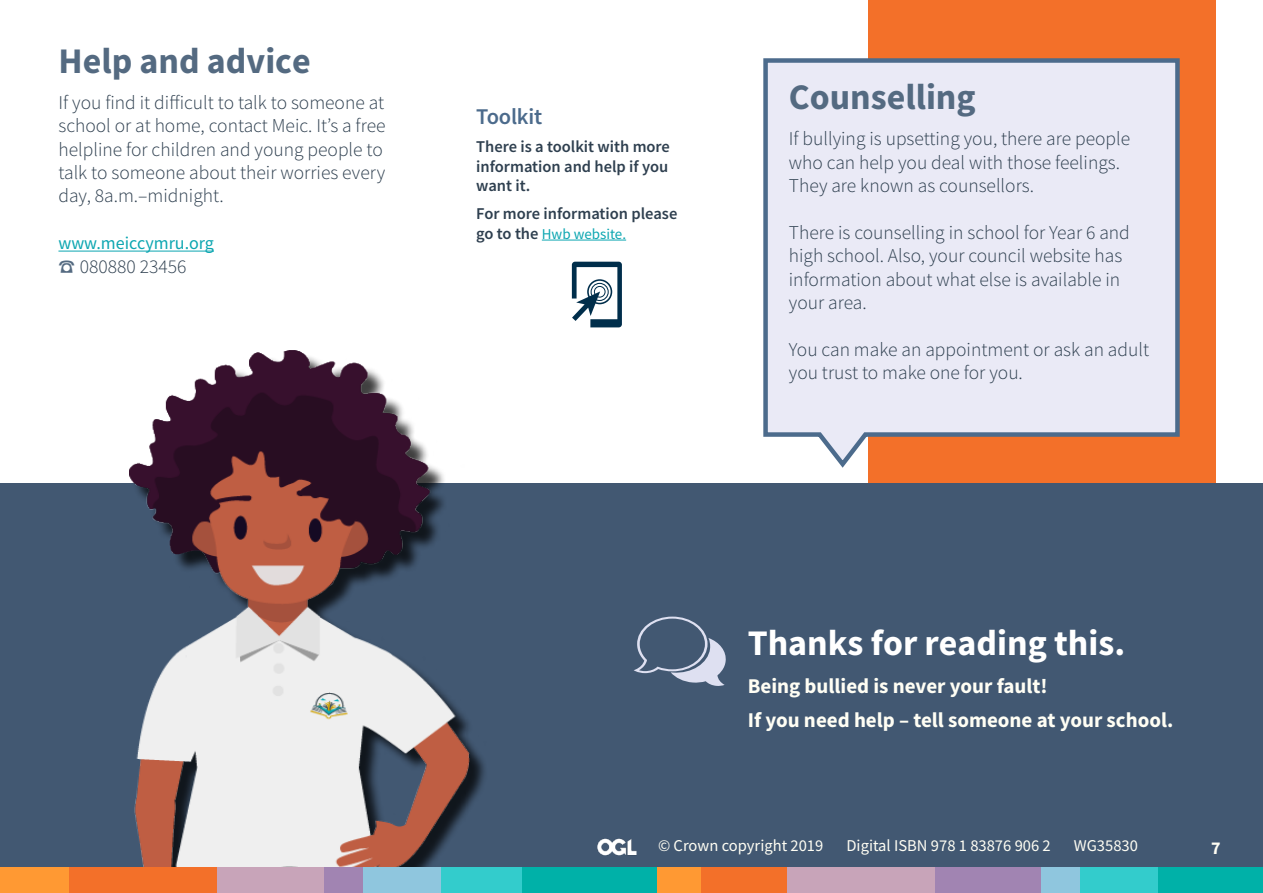
<style>
.page{position:relative;width:1263px;height:893px;background:#fff}
.page>*{position:absolute;margin:0;border:0;box-sizing:border-box;transform-origin:0 0}
.t1{font:700 36px "Source Sans Pro";color:#546a81}
.t2{font:700 36px "Source Sans Pro";color:#fff}
.t3{font:600 22.5px "Source Sans Pro";letter-spacing:-.01em;color:#4c6b8c}
.t4{font:700 21px "Source Sans Pro";color:#fffef4}
.t5{font:300 19.5px/23.4px "Source Sans Pro";color:#2e3f4f}
.t6{font:18px "Source Sans Pro";color:#0ca6b1}
.t7{font:700 18px "Source Sans Pro";color:#fffef4}
.t8{font:600 16.5px/19.5px "Source Sans Pro";color:#2e3f4f;text-align:justify}
.t9{font:16.5px "Source Sans Pro";color:#fffef4}
.t10{font:15px "Source Sans Pro";color:#0ca6b1}
.s1{font-family:"Hira Min Pro N W3";font-weight:400;font-size:16.5px;color:#546a81}
.s2{font-weight:600;font-size:16.5px;color:#2e3f4f}
</style>
<div class="page">
<div style="left:868px;top:0;width:348px;height:863px;background:#f37029"></div>
<svg style="left:763px;top:58px;width:417px;height:410px;background:#e4dee6"></svg>
<div style="left:1px;top:483px;width:1262px;height:410px;background:#425872"></div>
<hr style="left:58px;top:251px;width:156px;height:1px;background:#0ca6b1">
<svg style="left:634px;top:617px;width:92px;height:69px"></svg>
<div style="left:132px;top:353px;width:356px;height:540px;background:#000;opacity:.75"></div>
<img style="left:130px;top:351px;width:340px;height:516px">
<div style="left:0;top:867px;width:70px;height:26px;background:#f93"></div>
<div style="left:698px;top:867px;width:90px;height:26px;background:#f37029"></div>
<div style="left:362px;top:867px;width:81px;height:26px;background:#8fc6de"></div>
<div style="left:1079px;top:867px;width:82px;height:26px;background:#3cc"></div>
<div style="left:217px;top:867px;width:107px;height:26px;background:#c8a4b9"></div>
<div style="left:934px;top:867px;width:108px;height:26px;background:#a184b2"></div>
<div style="left:520px;top:867px;width:142px;height:26px;background:#00b1a8"></div>
<div style="left:69px;top:867px;width:148px;height:26px;background:#f37029"></div>
<div style="left:787px;top:867px;width:148px;height:26px;background:#c8a4b9"></div>
<div style="left:441px;top:867px;width:81px;height:26px;background:#3cc"></div>
<div style="left:1158px;top:867px;width:105px;height:26px;background:#00b1a8"></div>
<div style="left:324px;top:867px;width:38px;height:26px;background:#a184b2"></div>
<div style="left:1042px;top:867px;width:38px;height:26px;background:#8fc6de"></div>
<div style="left:657px;top:867px;width:43px;height:26px;background:#f93"></div>
<hr style="left:542px;top:240px;width:84px;height:1px;background:#0ca6b1">
<svg style="left:572px;top:262px;width:50px;height:65px"></svg>
<img style="left:597px;top:838px;width:40px;height:18px">
<p class="t1" style="left:58px;top:36px;width:254px">Help and advice</p>
<p class="t5" style="left:58px;top:91px;width:329px">If you find it difficult to talk to someone at school or at home, contact Meic. It’s a free helpline for children and young people to talk to someone about their worries every day, 8a.m.–midnight.</p>
<p class="t6" style="left:58px;top:232px;width:157px">www.meiccymru.org</p>
<p class="t5" style="left:58px;top:255px;width:130px"><span class="s1">☎</span> 080880 23456</p>
<p class="t3" style="left:476px;top:102px;width:67px">Toolkit</p>
<p class="t8" style="left:476px;top:137px;width:195px">There is a toolkit with more information and help if you want it.</p>
<p class="t8" style="left:476px;top:204px;width:203px">For more information please</p>
<p class="t10" style="left:476px;top:224px;width:151px"><span class="s2">go to the</span> Hwb website.</p>
<p class="t1" style="left:789px;top:73px;width:188px">Counselling</p>
<p class="t5" style="left:789px;top:127px;width:343px">If bullying is upsetting you, there are people who can help you deal with those feelings.<br>They are known as counsellors.</p>
<p class="t5" style="left:789px;top:221px;width:343px">There is counselling in school for Year 6 and high school. Also, your council website has information about what else is available in your area.</p>
<p class="t5" style="left:789px;top:338px;width:362px">You can make an appointment or ask an adult you trust to make one for you.</p>
<p class="t2" style="left:748px;top:619px;width:379px">Thanks for reading this.</p>
<p class="t4" style="left:748px;top:672px;width:301px">Being bullied is never your fault!</p>
<p class="t4" style="left:748px;top:705px;width:427px">If you need help – tell someone at your school.</p>
<p class="t9" style="left:658px;top:835px;width:167px">© Crown copyright 2019</p>
<p class="t9" style="left:846px;top:835px;width:206px">Digital ISBN 978 1 83876 906 2</p>
<p class="t9" style="left:1074px;top:835px;width:66px">WG35830</p>
<p class="t7" style="left:1211px;top:836px;width:11px">7</p>
</div>
